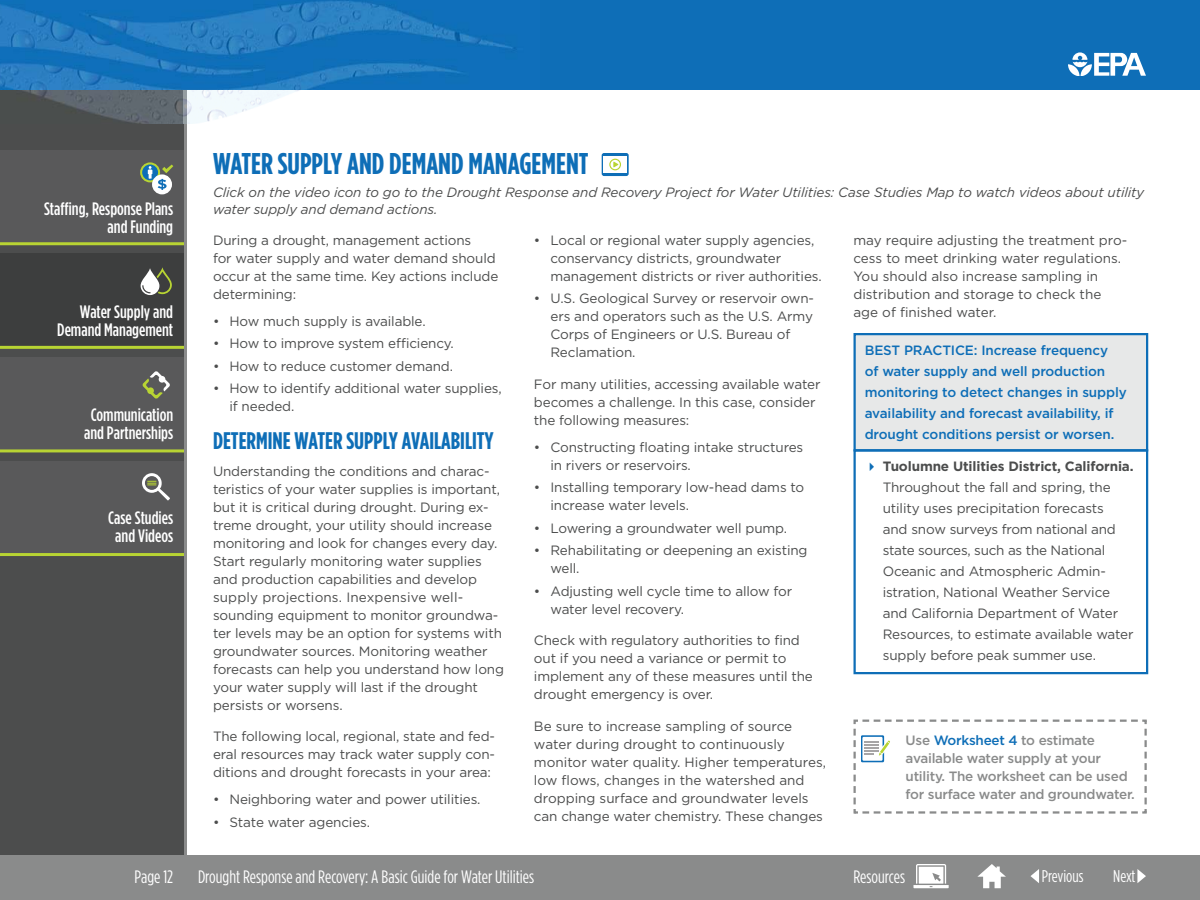
<style>
.page{position:relative;width:1200px;height:900px;background:#fff}
.page>*{position:absolute;margin:0;border:0;box-sizing:border-box;transform-origin:0 0}
.t1{font:700 30px "Gotham Condensed";color:#0e6eb7}
.t2{font:700 24px "Gotham Condensed";color:#0e6eb7}
.t3{font:500 18px/18px "Gotham Condensed";color:#fff;text-align:right}
.t4{font:18px "Gotham Condensed";color:#fff}
.t5{font:16.95px "Gotham Condensed";color:#fff}
.t6{font:13.5px/18px "Gotham";letter-spacing:-.01em;color:#4c4d4d}
.t7{font:500 13.5px/21px "Gotham";letter-spacing:-.01em;color:#0e6eb7}
.t8{font:italic 13.5px "Gotham";letter-spacing:-.01em;color:#4c4d4d}
.t9{font:500 13.5px/18px "Gotham";letter-spacing:-.02em;color:#8a8b8b}
.s1{font-weight:700}
.s2{color:#0e6eb7}
</style>
<div class="page">
<div style="left:0;top:90px;width:187px;height:810px;background:#4c4d4d"></div>
<div style="left:0;top:254px;width:184px;height:94px;background:#3d3e3e"></div>
<div style="left:0;top:855px;width:1200px;height:45px;background:#8a8b8b"></div>
<div style="left:0;top:0;width:1200px;height:90px;background:#0e6eb7"></div>
<svg style="left:1068px;top:52px;width:78px;height:24px"></svg>
<img style="left:0;top:1px;width:513px;height:123px">
<div style="left:0;top:150px;width:184px;height:94px;background:#59595a"></div>
<svg style="left:141px;top:163px;width:18px;height:18px"></svg>
<div style="left:140px;top:162px;width:20px;height:20px;border:2px solid #b8d433;border-radius:50%"></div>
<div style="left:153px;top:175px;width:18px;height:18px;background:#fff;border-radius:50%"></div>
<div style="left:152px;top:174px;width:20px;height:20px;border:2px solid #fff;border-radius:50%"></div>
<svg style="left:148px;top:166px;width:4px;height:13px"></svg>
<svg style="left:158px;top:179px;width:9px;height:11px"></svg>
<svg style="left:162px;top:165px;width:11px;height:8px"></svg>
<div style="left:0;top:357px;width:184px;height:95px;background:#59595a"></div>
<svg style="left:142px;top:371px;width:28px;height:28px"></svg>
<div style="left:0;top:461px;width:184px;height:94px;background:#59595a"></div>
<svg style="left:142px;top:473px;width:28px;height:28px"></svg>
<hr style="left:0;top:242px;width:185px;height:3px;background:#b8d433">
<hr style="left:0;top:346px;width:185px;height:3px;background:#b8d433">
<hr style="left:0;top:449px;width:185px;height:3px;background:#b8d433">
<hr style="left:0;top:553px;width:185px;height:3px;background:#b8d433">
<svg style="left:141px;top:267px;width:31px;height:28px"></svg>
<hr style="left:184px;top:90px;width:3px;height:810px;background:#8a8b8b">
<div style="left:602px;top:153px;width:27px;height:23px;background:#0e6eb7;border-radius:2px"></div>
<div style="left:604px;top:156px;width:23px;height:17px;background:#fff"></div>
<svg style="left:609px;top:159px;width:12px;height:11px"></svg>
<div style="left:855px;top:334px;width:292px;height:116px;background:#e7e8e8"></div>
<div style="left:854px;top:333px;width:294px;height:119px;border:2px solid #0e6eb7"></div>
<div style="left:854px;top:449px;width:294px;height:225px;border:2px solid #0e6eb7"></div>
<svg style="left:853px;top:719px;width:294px;height:95px"></svg>
<svg style="left:913px;top:864px;width:36px;height:24px"></svg>
<svg style="left:977px;top:864px;width:29px;height:24px"></svg>
<svg style="left:1030px;top:869px;width:9px;height:14px"></svg>
<svg style="left:1137px;top:869px;width:9px;height:14px"></svg>
<p class="t3" style="left:44px;top:200px;width:131px">Staffing, Response Plans and Funding</p>
<p class="t3" style="left:57px;top:304px;width:117px">Water Supply and<br>Demand Management</p>
<p class="t3" style="left:84px;top:406px;width:91px;text-align:center">Communication and Partnerships</p>
<p class="t3" style="left:108px;top:510px;width:66px;text-align:center">Case Studies and Videos</p>
<h3 class="t4" style="left:135px;top:870px;width:40px">Page 12</h3>
<h2 class="t1" style="left:213px;top:153px;width:377px">WATER SUPPLY AND DEMAND MANAGEMENT</h2>
<p class="t8" style="left:213px;top:187px;width:932px">Click on the video icon to g o to the Drought Response and Recovery Project for Water Utilities: Case Studies Map to watch videos about utility</p>
<p class="t8" style="left:213px;top:205px;width:226px">water supply and demand actions.</p>
<p class="t6" style="left:213px;top:232px;width:287px">During a drought, management actions<br>for water supply and water demand should occur at the same time. Key actions include determining:</p>
<p class="t6" style="left:213px;top:313px;width:214px">• How much supply is available.</p>
<p class="t6" style="left:213px;top:336px;width:242px">• How to improve system efficiency.</p>
<p class="t6" style="left:213px;top:358px;width:242px">• How to reduce customer demand.</p>
<p class="t6" style="left:229px;top:381px;width:274px;text-indent:-16px">• How to identify additional water supplies, if needed.</p>
<h2 class="t2" style="left:213px;top:432px;width:282px">DETERMINE WATER SUPPLY AVAILABILITY</h2>
<p class="t6" style="left:213px;top:463px;width:293px">Understanding the conditions and charac&shy;teristics of your water supplies is important, but it is critical during drought. During ex&shy;treme drought, your utility should increase monitoring and look for changes every day.<br>Start regularly monitoring water supplies and production capabilities and develop supply projections. Inexpensive well&shy;sounding equipment to monitor groundwa&shy;ter levels may be an option for systems with groundwater sources. Monitoring weather forecasts can help you understand how long your water supply will last if the drought persists or worsens.</p>
<p class="t6" style="left:213px;top:728px;width:284px;text-align:justify">The following local, regional, state and fed&shy;eral resources may track water supply con&shy;ditions and drought forecasts in your area:</p>
<p class="t6" style="left:213px;top:792px;width:269px">• Neighboring water and power utilities.</p>
<p class="t6" style="left:213px;top:814px;width:159px">• State water agencies.</p>
<p class="t6" style="left:550px;top:232px;width:273px;text-indent:-16px">• Local or regional water supply agencies, conservancy districts, groundwater management districts or river authorities.</p>
<p class="t6" style="left:550px;top:291px;width:265px;text-indent:-16px">• U.S. Geological Survey or reservoir own&shy;ers and operators such as the U.S. Army<br>Corps of Engineers or U.S. Bureau of<br>Reclamation.</p>
<p class="t6" style="left:534px;top:376px;width:288px">For many utilities, accessing available water becomes a challenge. In this case, consider the following measures:</p>
<p class="t6" style="left:550px;top:439px;width:254px;text-indent:-16px">• Constructing floating intake structures in rivers or reservoirs.</p>
<p class="t6" style="left:550px;top:480px;width:255px;text-indent:-16px">• Installing temporary low-head dams to increase water levels.</p>
<p class="t6" style="left:534px;top:520px;width:255px">• Lowering a groundwater well pump.</p>
<p class="t6" style="left:550px;top:543px;width:259px;text-indent:-16px">• Rehabilitating or deepening an existing well.</p>
<p class="t6" style="left:550px;top:583px;width:243px;text-indent:-16px">• Adjusting well cycle time to allow for water level recovery.</p>
<p class="t6" style="left:534px;top:632px;width:280px">Check with regulatory authorities to find out if you need a variance or permit to implement any of these measures until the drought emergency is over.</p>
<p class="t6" style="left:534px;top:718px;width:294px">Be sure to increase sampling of source water during drought to continuously monitor water quality. Higher temperatures, low flows, changes in the watershed and dropping surface and groundwater levels can change water chemistry. These changes</p>
<p class="t6" style="left:853px;top:232px;width:275px">may require adjusting the treatment pro&shy;cess to meet drinking water regulations.<br>You should also increase sampling in distribution and storage to check the age of finished water.</p>
<p class="t7" style="left:865px;top:341px;width:264px">BEST PRACTICE: Increase frequency<br>of water supply and well production monitoring to detect changes in supply availability and forecast availability, if drought conditions persist or worsen.</p>
<p class="t6" style="left:883px;top:457px;width:252px;line-height:21px"><span class="s1">Tuolumne Utilities District, California.<br></span>Throughout the fall and spring, the utility uses precipitation forecasts<br>and snow surveys from national and state sources, such as the National Oceanic and Atmospheric Admin&shy;istration, National Weather Service and California Department of Water Resources, to estimate available water supply before peak summer use.</p>
<p class="t9" style="left:906px;top:732px;width:231px">Use <span class="s2">Worksheet 4</span> to estimate available water supply at your utility. The worksheet can be used for surface water and groundwater.</p>
<h3 class="t4" style="left:198px;top:870px;width:338px">Drought Response and Recovery: A Basic Guide for Water Utilities</h3>
<p class="t4" style="left:853px;top:870px;width:53px">Resources</p>
<p class="t5" style="left:1042px;top:870px;width:43px">Previous</p>
<p class="t5" style="left:1113px;top:870px;width:24px">Next</p>
</div>
